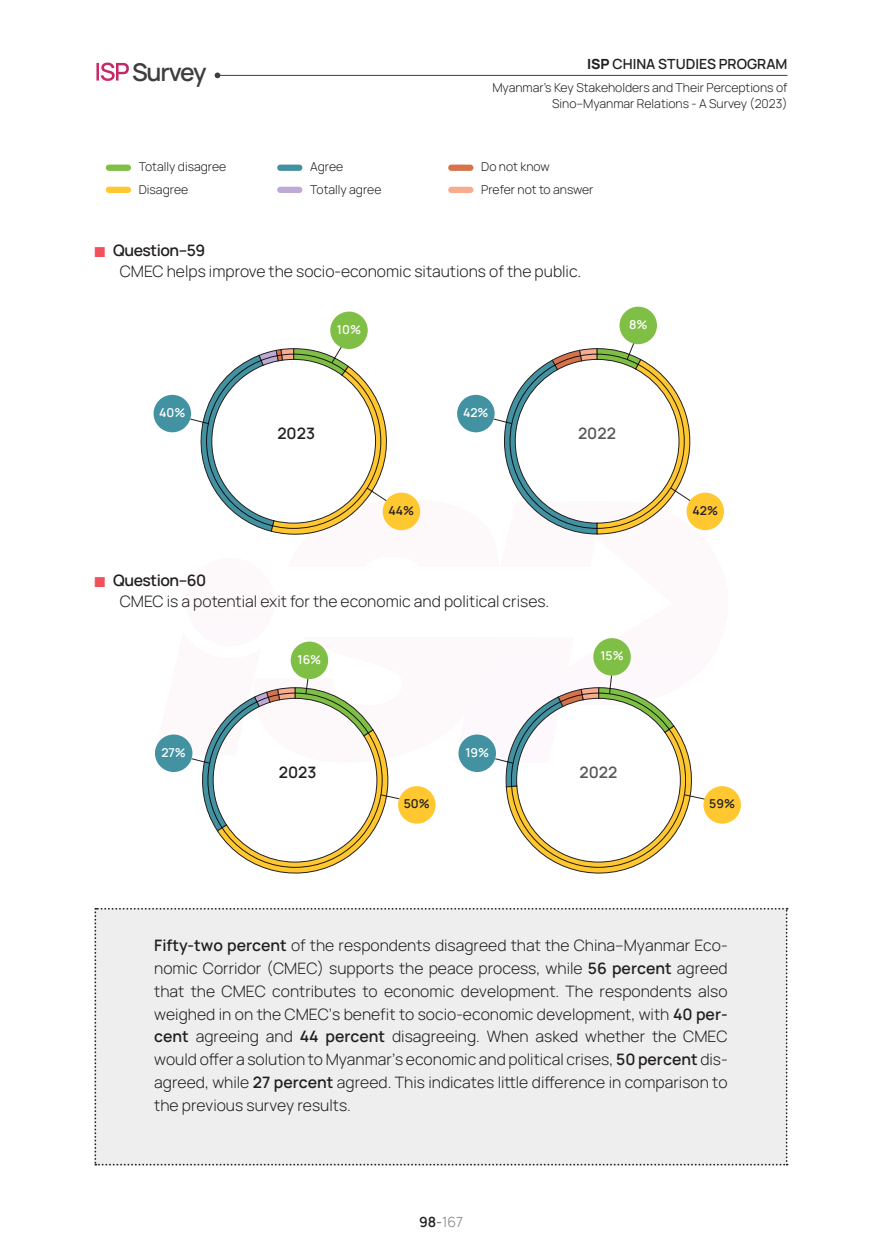
<style>
.page{position:relative;width:882px;height:1260px;background:#fff}
.page>*{position:absolute;margin:0;border:0;box-sizing:border-box;transform-origin:0 0}
.t1{font:600 24.5px "Manrope";letter-spacing:-.05em;color:#3e3e3f}
.t2{font:300 15.75px/22.8px "Manrope";color:#231f20;text-align:justify}
.t3{font:600 15.75px "Manrope";letter-spacing:-.03em;color:#231f20}
.t4{font:600 15.75px "Manrope";color:#565759}
.t5{font:600 14px "Manrope";color:#231f20}
.t6{font:300 14px "Manrope";color:#7b7d80}
.t7{font:300 12.25px/15.8px "Manrope";color:#231f20;text-align:right}
.t8{font:600 12.25px "Manrope";color:#fff}
.t9{font:600 12.25px "Manrope";color:#231f20}
.s1{color:#fff}
.s2{font-weight:800}
.s3{color:#f0515b}
.s4{font-weight:600}
.s5{font-weight:600;color:#231f20}
</style>
<div class="page">
<hr style="left:217px;top:75px;width:571px;height:1px;background:#3e3e3f">
<svg style="left:215px;top:73px;width:5px;height:5px"></svg>
<div style="left:94px;top:908px;width:694px;height:258px;background:#eeeeef"></div>
<div style="left:330px;top:312px;width:38px;height:37px;background:#80bf45;border-radius:50%"></div>
<div style="left:154px;top:395px;width:37px;height:37px;background:#4292a1;border-radius:50%"></div>
<svg style="left:190px;top:346px;width:209px;height:189px"></svg>
<div style="left:383px;top:493px;width:37px;height:37px;background:#ffc730;border-radius:50%"></div>
<div style="left:620px;top:307px;width:37px;height:37px;background:#80bf45;border-radius:50%"></div>
<div style="left:457px;top:395px;width:38px;height:37px;background:#4292a1;border-radius:50%"></div>
<svg style="left:493px;top:343px;width:210px;height:191px"></svg>
<div style="left:687px;top:493px;width:37px;height:37px;background:#ffc730;border-radius:50%"></div>
<div style="left:398px;top:786px;width:38px;height:38px;background:#ffc730;border-radius:50%"></div>
<div style="left:291px;top:642px;width:37px;height:37px;background:#80bf45;border-radius:50%"></div>
<svg style="left:190px;top:678px;width:211px;height:196px"></svg>
<div style="left:155px;top:735px;width:37px;height:37px;background:#4292a1;border-radius:50%"></div>
<div style="left:703px;top:786px;width:38px;height:38px;background:#ffc730;border-radius:50%"></div>
<svg style="left:495px;top:675px;width:210px;height:199px"></svg>
<div style="left:458px;top:735px;width:38px;height:37px;background:#4292a1;border-radius:50%"></div>
<div style="left:593px;top:638px;width:38px;height:38px;background:#80bf45;border-radius:50%"></div>
<div style="left:106px;top:165px;width:25px;height:6px;background:#80bf45;border-radius:3px"></div>
<div style="left:277px;top:165px;width:25px;height:6px;background:#4292a1;border-radius:3px"></div>
<div style="left:448px;top:165px;width:25px;height:6px;background:#d6734a;border-radius:3px"></div>
<div style="left:106px;top:187px;width:25px;height:6px;background:#ffc730;border-radius:3px"></div>
<div style="left:277px;top:187px;width:25px;height:6px;background:#bdabd6;border-radius:3px"></div>
<div style="left:448px;top:187px;width:25px;height:6px;background:#f7ab8f;border-radius:3px"></div>
<h1 class="t1" style="left:94px;top:52px;width:114px"><span class="s1">ISP</span> Survey</h1>
<p class="t5" style="left:587px;top:53px;width:202px"><span class="s2">ISP</span> CHINA STUDIES PROGRAM</p>
<p class="t7" style="left:492px;top:79px;width:297px">Myanmar’s Key Stakeholders and Their Perceptions of<br>Sino–Myanmar Relations - A Survey (2023)</p>
<p class="t7" style="left:139px;top:158px;width:89px">Totally disagree</p>
<p class="t7" style="left:310px;top:158px;width:35px">Agree</p>
<p class="t7" style="left:481px;top:158px;width:70px">Do not know</p>
<p class="t7" style="left:139px;top:181px;width:51px">Disagree</p>
<p class="t7" style="left:310px;top:181px;width:73px">Totally agree</p>
<p class="t7" style="left:481px;top:181px;width:114px">Prefer not to answer</p>
<p class="t3" style="left:94px;top:237px;width:112px"><span class="s3">■</span> Question–59</p>
<p class="t2" style="left:120px;top:259px;width:463px">CMEC helps improve the socio-economic sitautions of the public.</p>
<p class="t8" style="left:337px;top:320px;width:26px">10%</p>
<p class="t8" style="left:629px;top:315px;width:20px">8%</p>
<p class="t8" style="left:159px;top:403px;width:28px">40%</p>
<p class="t3" style="left:277px;top:420px;width:39px">2023</p>
<p class="t9" style="left:389px;top:501px;width:27px">44%</p>
<p class="t8" style="left:463px;top:403px;width:27px">42%</p>
<p class="t3" style="left:94px;top:567px;width:113px"><span class="s3">■</span> Question–60</p>
<p class="t2" style="left:120px;top:589px;width:431px">CMEC is a potential exit for the economic and political crises.</p>
<p class="t4" style="left:578px;top:420px;width:39px">2022</p>
<p class="t8" style="left:161px;top:742px;width:26px">27%</p>
<p class="t8" style="left:298px;top:650px;width:25px">16%</p>
<p class="t3" style="left:279px;top:760px;width:39px">2023</p>
<p class="t9" style="left:404px;top:794px;width:28px">50%</p>
<p class="t8" style="left:465px;top:742px;width:25px">19%</p>
<p class="t8" style="left:600px;top:646px;width:25px">15%</p>
<p class="t4" style="left:579px;top:760px;width:39px">2022</p>
<p class="t9" style="left:692px;top:501px;width:27px">42%</p>
<p class="t9" style="left:709px;top:794px;width:27px">59%</p>
<p class="t2" style="left:154px;top:934px;width:575px"><span class="s4">Fifty-two percent</span> of the respondents disagreed that the China–Myanmar Eco&shy;nomic Corridor (CMEC) supports the peace process, while <span class="s4">56 percent</span> agreed that the CMEC contributes to economic development. The respondents also weighed in on the CMEC’s benefit to socio-economic development, with <span class="s4">40 per&shy;cent</span> agreeing and <span class="s4">44 percent</span> disagreeing. When asked whether the CMEC would offer a solution to Myanmar’s economic and political crises, <span class="s4">50 percent</span> dis&shy;agreed, while <span class="s4">27 percent</span> agreed. This indicates little difference in comparison to the previous survey results.</p>
<p class="t6" style="left:419px;top:1212px;width:45px"><span class="s5">98</span><span class="s4">-</span>167</p>
</div>
